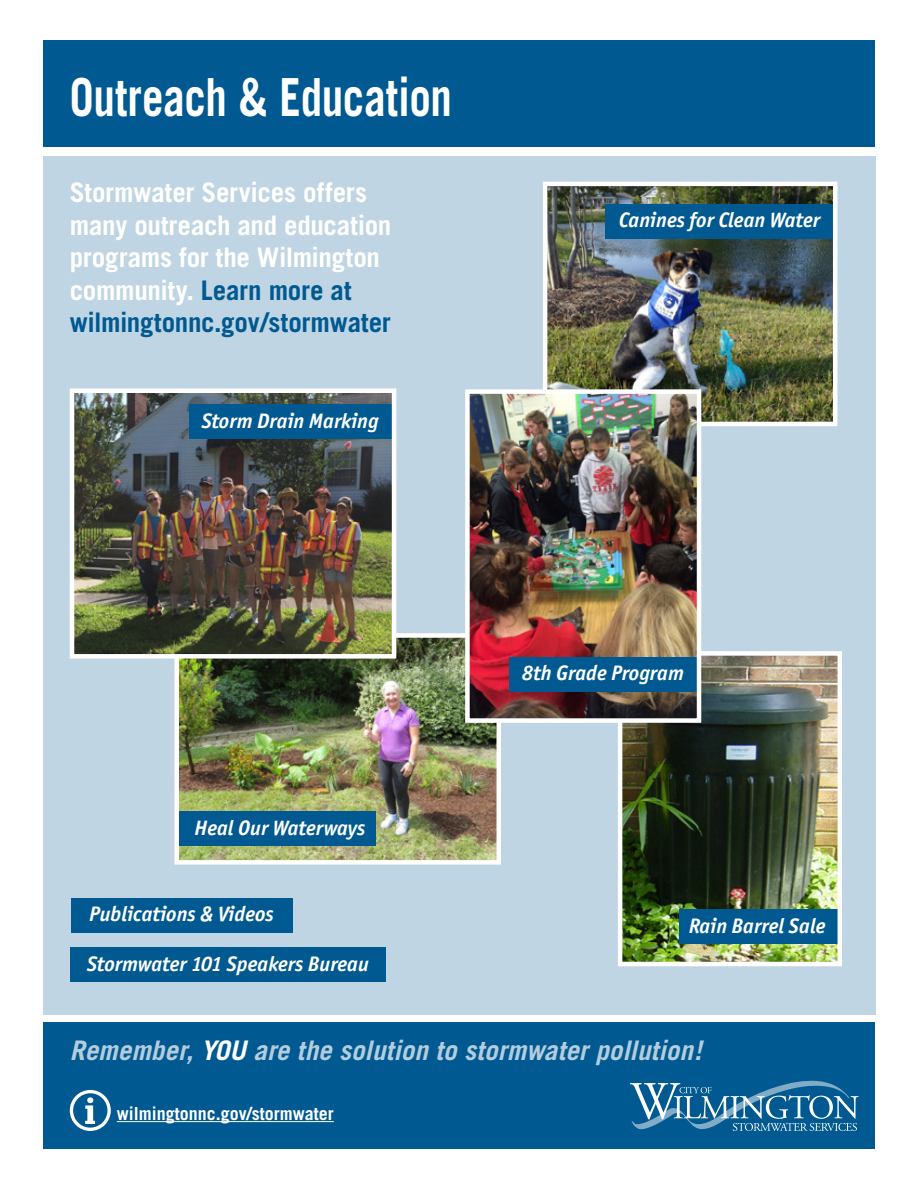
<style>
.page{position:relative;width:918px;height:1188px;background:#fff}
.page>*{position:absolute;margin:0;border:0;box-sizing:border-box;transform-origin:0 0}
.t1{font:700 52.5px "Trade Gothic";letter-spacing:-.01em;color:#fff;scale:.82 1}
.t2{font:700 27px/32.4px "Trade Gothic";letter-spacing:-.01em;color:#fff}
.t3{font:italic 700 27px "Trade Gothic";color:#b3cdde}
.t4{font:italic 700 21px "Officina San ITC";color:#fff}
.t5{font:700 18px "Trade Gothic";color:#fff}
.s1{color:#005990}
.s2{color:#fff}
</style>
<div class="page">
<div style="left:43px;top:156px;width:833px;height:859px;background:#bfd5e3"></div>
<div style="left:43px;top:40px;width:832px;height:107px;background:#005990"></div>
<div style="left:43px;top:1022px;width:831px;height:127px;background:#005990"></div>
<svg style="left:630px;top:1080px;width:229px;height:51px"></svg>
<hr style="left:117px;top:1121px;width:217px;height:1px;background:#fff">
<svg style="left:70px;top:1090px;width:41px;height:41px"></svg>
<img style="left:179px;top:638px;width:317px;height:222px">
<div style="left:177px;top:811px;width:199px;height:35px;background:#005990"></div>
<div style="left:174px;top:633px;width:327px;height:232px;border:4px solid #fff"></div>
<img style="left:75px;top:393px;width:316px;height:261px">
<div style="left:189px;top:404px;width:205px;height:35px;background:#005990"></div>
<div style="left:70px;top:388px;width:326px;height:271px;border:4px solid #fff"></div>
<div style="left:70px;top:947px;width:316px;height:35px;background:#005990"></div>
<img style="left:548px;top:187px;width:284px;height:234px">
<div style="left:605px;top:204px;width:230px;height:34px;background:#005990"></div>
<div style="left:543px;top:182px;width:294px;height:244px;border:4px solid #fff"></div>
<img style="left:623px;top:656px;width:214px;height:305px">
<div style="left:679px;top:909px;width:161px;height:35px;background:#005990"></div>
<div style="left:618px;top:651px;width:224px;height:315px;border:4px solid #fff"></div>
<img style="left:470px;top:394px;width:226px;height:324px">
<div style="left:509px;top:657px;width:190px;height:34px;background:#005990"></div>
<div style="left:465px;top:389px;width:236px;height:334px;border:4px solid #fff"></div>
<div style="left:71px;top:898px;width:221px;height:34px;background:#005990"></div>
<h1 class="t1" style="left:70px;top:65px;width:468px">Outreach &amp; Education</h1>
<p class="t2" style="left:70px;top:176px;width:323px">Stormwater Services offers many outreach and education programs for the Wilmington community. <span class="s1">Learn more at wilmingtonnc.gov/stormwater</span></p>
<p class="t4" style="left:202px;top:408px;width:179px">Storm Drain Marking</p>
<p class="t4" style="left:619px;top:207px;width:203px">Canines for Clean Water</p>
<p class="t4" style="left:195px;top:815px;width:172px">Heal Our Waterways</p>
<p class="t4" style="left:89px;top:901px;width:186px">Publications &amp; Videos</p>
<p class="t4" style="left:87px;top:951px;width:284px">Stormwater 101 Speakers Bureau</p>
<p class="t4" style="left:522px;top:660px;width:163px">8th Grade Program</p>
<p class="t4" style="left:689px;top:913px;width:138px">Rain Barrel Sale</p>
<p class="t3" style="left:70px;top:1034px;width:633px">Remember, <span class="s2">YOU</span> are the solution to stormwater pollution!</p>
<p class="t5" style="left:117px;top:1102px;width:219px">wilmingtonnc.gov/stormwater</p>
</div>
